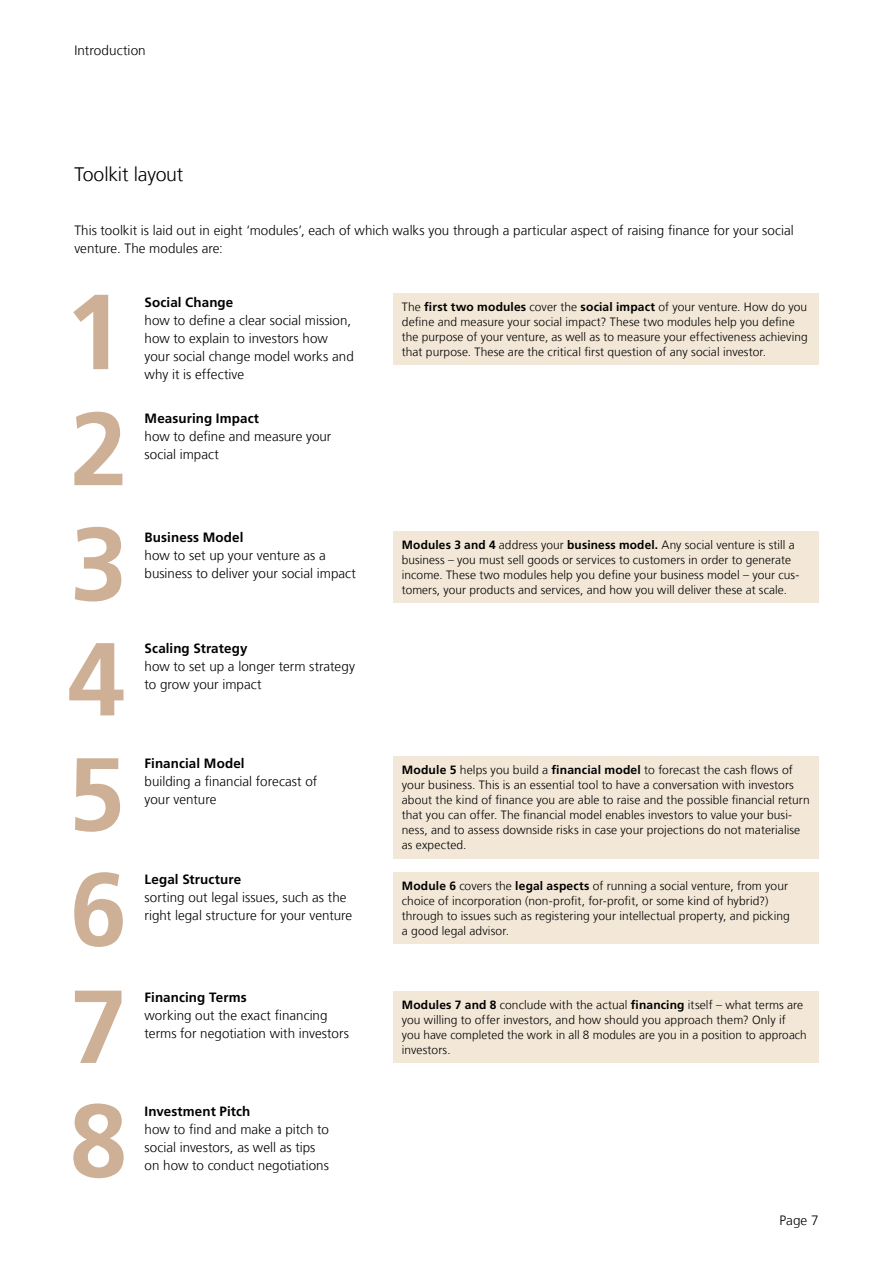
<style>
.page{position:relative;width:893px;height:1263px;background:#fff}
.page>*{position:absolute;margin:0;border:0;box-sizing:border-box;transform-origin:0 0}
.t1{font:700 106.5px "Frutiger LT Com";color:#cdb096}
.t2{font:700 103.5px "Frutiger LT Com";color:#cdb096}
.t3{font:300 19.5px "Frutiger LT Com";letter-spacing:-.01em;color:#000}
.t4{font:300 13.5px/18px "Frutiger LT Com";color:#000}
.t5{font:700 13.5px "Frutiger LT Com";letter-spacing:.01em;color:#000}
.t6{font:300 12px/15px "Frutiger LT Com";letter-spacing:.005em;color:#000}
.s1{font-weight:700}
</style>
<div class="page">
<div style="left:393px;top:293px;width:426px;height:72px;background:#f3e8d7"></div>
<div style="left:393px;top:531px;width:426px;height:72px;background:#f3e8d7"></div>
<div style="left:393px;top:756px;width:426px;height:102px;background:#f3e8d7"></div>
<div style="left:393px;top:872px;width:426px;height:71px;background:#f3e8d7"></div>
<div style="left:393px;top:991px;width:426px;height:71px;background:#f3e8d7"></div>
<p class="t4" style="left:74px;top:42px;width:73px">Introduction</p>
<h3 class="t3" style="left:74px;top:163px;width:111px">Toolkit layout</h3>
<p class="t4" style="left:74px;top:222px;width:721px">This toolkit is laid out in eight ‘modules’, each of which walks you through a particular aspect of raising finance for your social venture. The modules are:</p>
<h1 class="t1" style="left:65px;top:270px;width:61px">1</h1>
<h2 class="t2" style="left:70px;top:388px;width:59px">2</h2>
<h2 class="t2" style="left:70px;top:503px;width:59px">3</h2>
<h2 class="t2" style="left:68px;top:619px;width:59px">4</h2>
<h2 class="t2" style="left:68px;top:734px;width:59px">5</h2>
<h2 class="t2" style="left:70px;top:849px;width:59px">6</h2>
<h2 class="t2" style="left:70px;top:966px;width:59px">7</h2>
<h2 class="t2" style="left:70px;top:1080px;width:59px">8</h2>
<p class="t5" style="left:145px;top:295px;width:90px">Social Change</p>
<p class="t4" style="left:145px;top:312px;width:211px">how to define a clear social mission, how to explain to investors how your social change model works and</p>
<p class="t4" style="left:145px;top:366px;width:101px">why it is effective</p>
<p class="t5" style="left:145px;top:410px;width:116px">Measuring Impact</p>
<p class="t4" style="left:145px;top:427px;width:188px">how to define and measure your</p>
<p class="t4" style="left:145px;top:445px;width:76px">social impact</p>
<p class="t5" style="left:145px;top:530px;width:100px">Business Model</p>
<p class="t4" style="left:145px;top:547px;width:183px">how to set up your venture as a</p>
<p class="t4" style="left:145px;top:565px;width:213px">business to deliver your social impact</p>
<p class="t5" style="left:145px;top:641px;width:104px">Scaling Strategy</p>
<p class="t4" style="left:145px;top:658px;width:212px">how to set up a longer term strategy</p>
<p class="t4" style="left:145px;top:676px;width:118px">to grow your impact</p>
<p class="t5" style="left:145px;top:756px;width:102px">Financial Model</p>
<p class="t4" style="left:145px;top:773px;width:174px">building a financial forecast of</p>
<p class="t4" style="left:145px;top:791px;width:73px">your venture</p>
<p class="t5" style="left:145px;top:871px;width:98px">Legal Structure</p>
<p class="t4" style="left:145px;top:888px;width:203px">sorting out legal issues, such as the</p>
<p class="t4" style="left:145px;top:906px;width:209px">right legal structure for your venture</p>
<p class="t5" style="left:145px;top:989px;width:104px">Financing Terms</p>
<p class="t4" style="left:145px;top:1006px;width:184px">working out the exact financing</p>
<p class="t4" style="left:145px;top:1024px;width:206px">terms for negotiation with investors</p>
<p class="t5" style="left:145px;top:1104px;width:107px">Investment Pitch</p>
<p class="t4" style="left:145px;top:1121px;width:186px">how to find and make a pitch to social investors, as well as tips</p>
<p class="t4" style="left:145px;top:1157px;width:186px">on how to conduct negotiations</p>
<p class="t6" style="left:402px;top:299px;width:407px">The <span class="s1">first two modules</span> cover the <span class="s1">social impact</span> of your venture. How do you define and measure your social impact? These two modules help you define the purpose of your venture, as well as to measure your effectiveness achieving that purpose. These are the critical first question of any social investor.</p>
<p class="t6" style="left:402px;top:537px;width:399px"><span class="s1">Modules 3 and 4</span> address your <span class="s1">business model.</span> Any social venture is still a business – you must sell goods or services to customers in order to generate income. These two modules help you define your business model – your cus&shy;tomers, your products and services, and how you will deliver these at scale.</p>
<p class="t6" style="left:402px;top:762px;width:409px"><span class="s1">Module 5</span> helps you build a <span class="s1">financial model</span> to forecast the cash flows of your business. This is an essential tool to have a conversation with investors about the kind of finance you are able to raise and the possible financial return that you can offer. The financial model enables investors to value your busi&shy;ness, and to assess downside risks in case your projections do not materialise as expected.</p>
<p class="t6" style="left:402px;top:878px;width:389px"><span class="s1">Module 6</span> covers the <span class="s1">legal aspects</span> of running a social venture, from your choice of incorporation (non-profit, for-profit, or some kind of hybrid?) through to issues such as registering your intellectual property, and picking a good legal advisor.</p>
<p class="t6" style="left:402px;top:997px;width:406px"><span class="s1">Modules 7 and 8</span> conclude with the actual <span class="s1">financing</span> itself – what terms are you willing to offer investors, and how should you approach them? Only if you have completed the work in all 8 modules are you in a position to approach investors.</p>
<p class="t4" style="left:779px;top:1212px;width:41px">Page 7</p>
</div>
